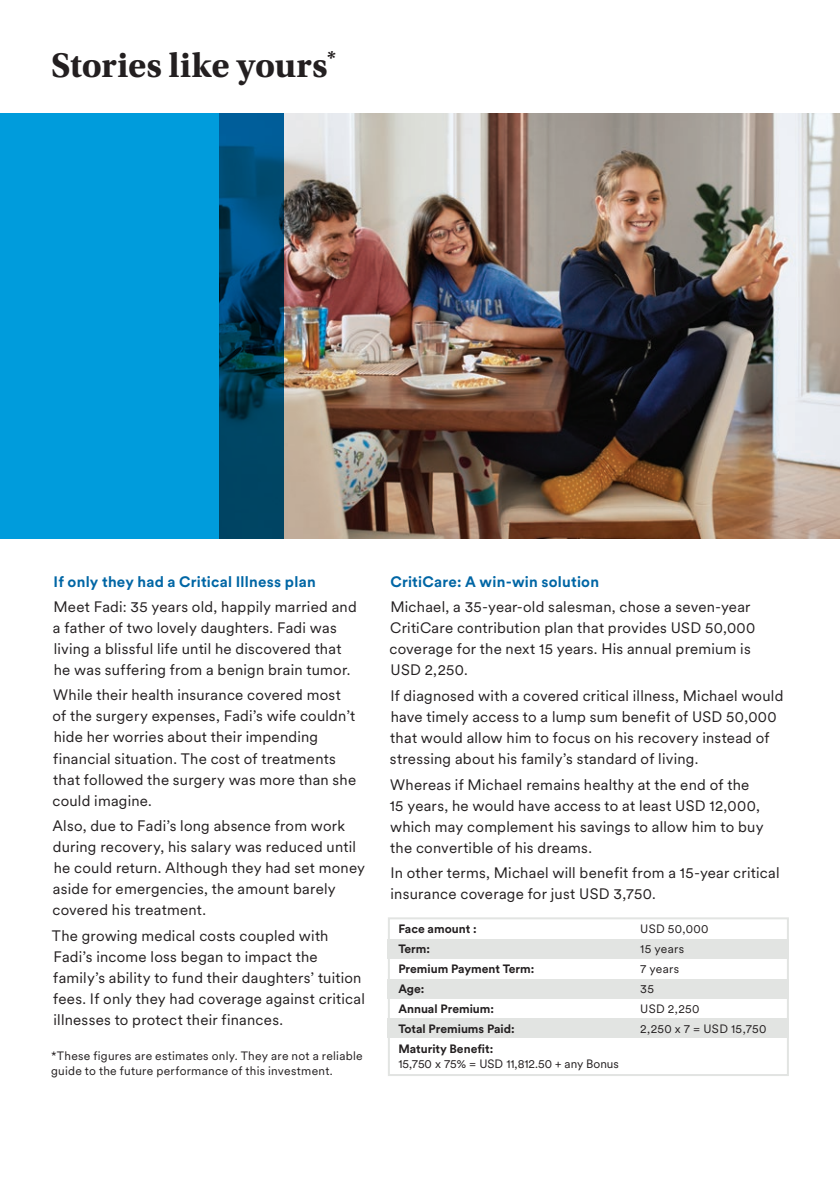
<style>
.page{position:relative;width:840px;height:1191px;background:#fff}
.page>*{position:absolute;margin:0;border:0;box-sizing:border-box;transform-origin:0 0}
.t1{font:700 36px "Utopia Std";color:#231f20}
.t2{font:15px/21px "Met Life Circular";letter-spacing:.015em;color:#231f20}
.t3{font:700 15px "Met Life Circular";letter-spacing:.015em;color:#0066a5}
.t4{font:12px/20px "Met Life Circular";letter-spacing:.02em;color:#231f20}
.t5{font:700 12px/20px "Met Life Circular";color:#231f20}
.t6{font:12px "Met Life Circular";color:#231f20}
</style>
<div class="page">
<div style="left:387px;top:917px;width:401px;height:159px;background:#fff;border:2px solid #e2e4e2"></div>
<div style="left:387px;top:939px;width:401px;height:20px;background:#e2e4e2"></div>
<div style="left:387px;top:978px;width:401px;height:20px;background:#e2e4e2"></div>
<div style="left:387px;top:1018px;width:401px;height:20px;background:#e2e4e2"></div>
<div style="left:0;top:113px;width:283px;height:426px;background:#009cdc"></div>
<img style="left:283px;top:113px;width:556px;height:426px">
<svg style="left:219px;top:113px;width:64px;height:426px;background:#004366"></svg>
<h1 class="t1" style="left:51px;top:45px;width:286px">Stories like yours<sup>*</sup></h1>
<p class="t3" style="left:54px;top:571px;width:263px">If only they had a Critical Illness plan</p>
<p class="t2" style="left:53px;top:596px;width:305px">Meet Fadi: 35 years old, happily married and a father of two lovely daughters. Fadi was living a blissful life until he discovered that he was suffering from a benign brain tumor.</p>
<p class="t2" style="left:52px;top:684px;width:305px">While their health insurance covered most of the surgery expenses, Fadi’s wife couldn’t hide her worries about their impending financial situation. The cost of treatments that followed the surgery was more than she could imagine.</p>
<p class="t2" style="left:52px;top:814px;width:314px">Also, due to Fadi’s long absence from work during recovery, his salary was reduced until he could return. Although they had set money aside for emergencies, the amount barely covered his treatment.</p>
<p class="t2" style="left:52px;top:924px;width:314px">The growing medical costs coupled with Fadi’s income loss began to impact the family’s ability to fund their daughters’ tuition fees. If only they had coverage against critical illnesses to protect their finances.</p>
<p class="t4" style="left:51px;top:1048px;width:313px;line-height:14.4px">*These figures are estimates only. They are not a reliable guide to the future performance of this investment.</p>
<p class="t3" style="left:390px;top:571px;width:210px">CritiCare: A win-win solution</p>
<p class="t2" style="left:389px;top:596px;width:367px">Michael, a 35-year-old salesman, chose a seven-year CritiCare contribution plan that provides USD 50,000 coverage for the next 15 years. His annual premium is USD 2,250.</p>
<p class="t2" style="left:390px;top:684px;width:394px">If diagnosed with a covered critical illness, Michael would have timely access to a lump sum benefit of USD 50,000 that would allow him to focus on his recovery instead of stressing about his family’s standard of living.</p>
<p class="t2" style="left:389px;top:773px;width:375px">Whereas if Michael remains healthy at the end of the 15 years, he would have access to at least USD 12,000, which may complement his savings to allow him to buy the convertible of his dreams.</p>
<p class="t2" style="left:390px;top:861px;width:390px">In other terms, Michael will benefit from a 15-year critical insurance coverage for just USD 3,750.</p>
<p class="t5" style="left:398px;top:918px;width:137px">Face amount :<br>Term:<br>Premium Payment Term:<br>Age:<br>Annual Premium:<br>Total Premiums Paid:<br>Maturity Benefit:</p>
<p class="t6" style="left:398px;top:1055px;width:222px">15,750 x 75% = USD 11,812.50 + any Bonus</p>
<p class="t4" style="left:639px;top:918px;width:128px">USD 50,000<br>15 years<br>7 years<br>35<br>USD 2,250<br>2,250 x 7 = USD 15,750</p>
</div>
